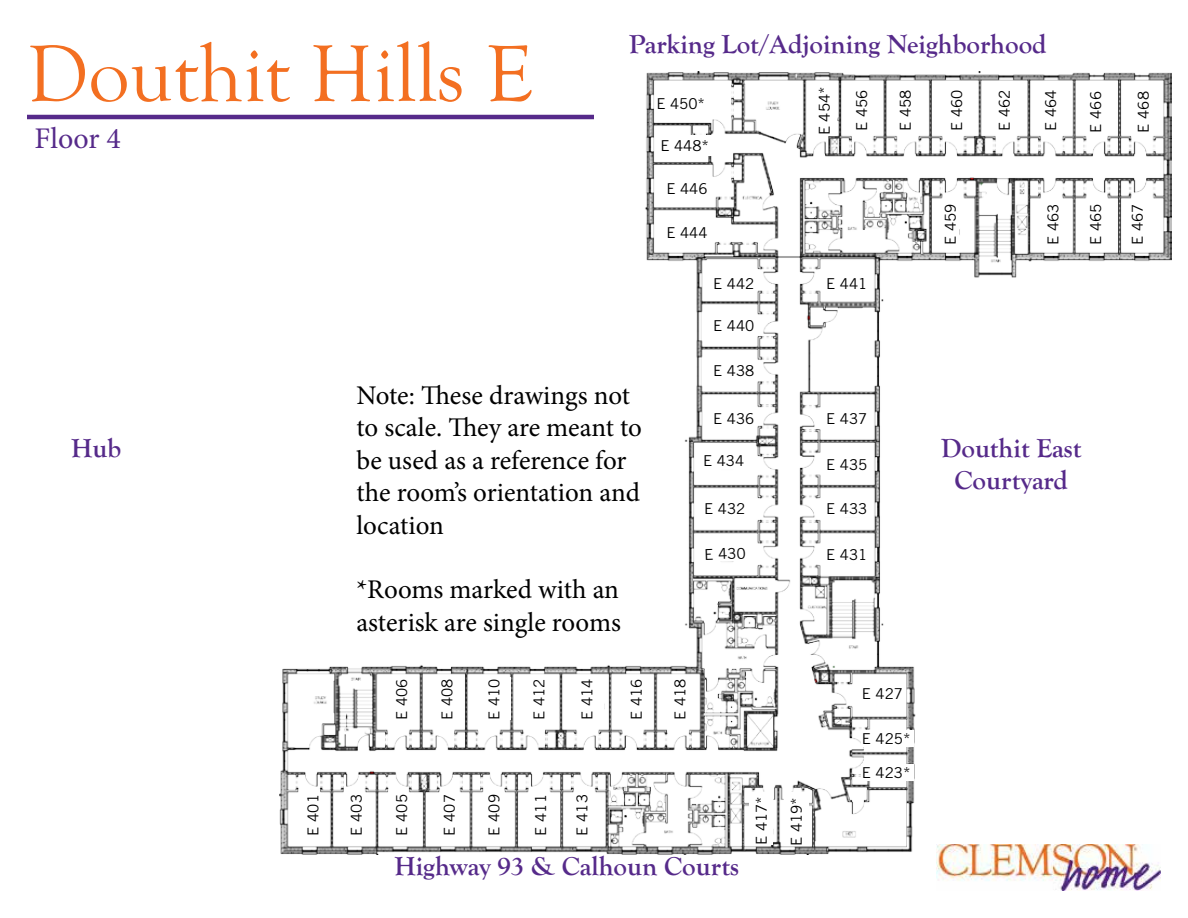
<style>
.page{position:relative;width:1188px;height:918px;background:#fff}
.page>*{position:absolute;margin:0;border:0;box-sizing:border-box;transform-origin:0 0}
.t1{font:82.5px "Goudy Old Style T";color:#f36f21}
.t2{font:30px "Minion Pro";color:#562a8a}
.t3{font:27px/32.4px "Minion Pro";letter-spacing:-.005em;color:#000}
.t4{font:700 27px/32.4px "Goudy Old Style T";color:#562a8a;text-align:center}
.t5{font:15px "Trade Gothic LT Std";color:#000}
</style>
<div class="page">
<hr style="left:27px;top:115px;width:567px;height:4px;background:#562a8a">
<img style="left:936px;top:854px;width:225px;height:37px">
<img style="left:280px;top:72px;width:891px;height:782px">
<div style="left:302px;top:793px;width:22px;height:43px;background:#fff"></div>
<div style="left:344px;top:793px;width:25px;height:43px;background:#fff"></div>
<div style="left:390px;top:793px;width:24px;height:43px;background:#fff"></div>
<div style="left:437px;top:793px;width:24px;height:43px;background:#fff"></div>
<div style="left:485px;top:793px;width:18px;height:43px;background:#fff"></div>
<div style="left:529px;top:793px;width:24px;height:43px;background:#fff"></div>
<div style="left:570px;top:793px;width:24px;height:43px;background:#fff"></div>
<div style="left:390px;top:677px;width:24px;height:43px;background:#fff"></div>
<div style="left:433px;top:677px;width:28px;height:43px;background:#fff"></div>
<div style="left:478px;top:677px;width:32px;height:43px;background:#fff"></div>
<div style="left:527px;top:677px;width:24px;height:43px;background:#fff"></div>
<div style="left:570px;top:677px;width:34px;height:43px;background:#fff"></div>
<div style="left:623px;top:677px;width:27px;height:43px;background:#fff"></div>
<div style="left:669px;top:677px;width:22px;height:43px;background:#fff"></div>
<div style="left:750px;top:793px;width:23px;height:52px;background:#fff"></div>
<div style="left:784px;top:793px;width:25px;height:53px;background:#fff"></div>
<div style="left:862px;top:730px;width:52px;height:16px;background:#fff"></div>
<div style="left:862px;top:681px;width:43px;height:24px;background:#fff"></div>
<div style="left:826px;top:546px;width:43px;height:16px;background:#fff"></div>
<svg style="left:704px;top:545px;width:43px;height:17px"></svg>
<div style="left:704px;top:500px;width:43px;height:16px;background:#fff"></div>
<div style="left:826px;top:500px;width:43px;height:16px;background:#fff"></div>
<div style="left:703px;top:453px;width:43px;height:16px;background:#fff"></div>
<div style="left:826px;top:456px;width:43px;height:16px;background:#fff"></div>
<div style="left:713px;top:410px;width:43px;height:16px;background:#fff"></div>
<div style="left:826px;top:410px;width:43px;height:16px;background:#fff"></div>
<div style="left:713px;top:358px;width:43px;height:24px;background:#fff"></div>
<div style="left:826px;top:276px;width:43px;height:16px;background:#fff"></div>
<div style="left:819px;top:358px;width:43px;height:17px;background:#fff"></div>
<div style="left:713px;top:317px;width:43px;height:16px;background:#fff"></div>
<div style="left:713px;top:276px;width:43px;height:16px;background:#fff"></div>
<div style="left:666px;top:219px;width:43px;height:26px;background:#fff"></div>
<div style="left:666px;top:181px;width:43px;height:16px;background:#fff"></div>
<div style="left:660px;top:135px;width:53px;height:21px;background:#fff"></div>
<div style="left:656px;top:88px;width:63px;height:31px;background:#fff"></div>
<div style="left:812px;top:81px;width:24px;height:54px;background:#fff"></div>
<div style="left:849px;top:88px;width:26px;height:43px;background:#fff"></div>
<div style="left:892px;top:88px;width:28px;height:43px;background:#fff"></div>
<div style="left:942px;top:88px;width:29px;height:43px;background:#fff"></div>
<div style="left:994px;top:88px;width:21px;height:43px;background:#fff"></div>
<div style="left:1038px;top:88px;width:25px;height:43px;background:#fff"></div>
<div style="left:1083px;top:90px;width:25px;height:43px;background:#fff"></div>
<div style="left:1129px;top:90px;width:28px;height:43px;background:#fff"></div>
<div style="left:1123px;top:202px;width:28px;height:43px;background:#fff"></div>
<div style="left:1083px;top:202px;width:25px;height:43px;background:#fff"></div>
<div style="left:1037px;top:202px;width:32px;height:43px;background:#fff"></div>
<div style="left:942px;top:202px;width:16px;height:43px;background:#fff"></div>
<div style="left:862px;top:764px;width:52px;height:16px;background:#fff"></div>
<h1 class="t1" style="left:27px;top:29px;width:508px">Douthit Hills E</h1>
<h2 class="t2" style="left:35px;top:118px;width:88px">Floor 4</h2>
<h3 class="t4" style="left:629px;top:29px;width:419px">Parking Lot/Adjoining Neighborhood</h3>
<p class="t5" style="left:656px;top:95px;width:50px">E 450*</p>
<p class="t5" style="left:815px;top:135px;width:50px;rotate:-90deg">E 454*</p>
<p class="t5" style="left:853px;top:131px;width:43px;rotate:-90deg">E 456</p>
<p class="t5" style="left:897px;top:131px;width:43px;rotate:-90deg">E 458</p>
<p class="t5" style="left:948px;top:131px;width:43px;rotate:-90deg">E 460</p>
<p class="t5" style="left:996px;top:131px;width:43px;rotate:-90deg">E 462</p>
<p class="t5" style="left:1042px;top:131px;width:43px;rotate:-90deg">E 464</p>
<p class="t5" style="left:1087px;top:133px;width:43px;rotate:-90deg">E 466</p>
<p class="t5" style="left:1134px;top:133px;width:43px;rotate:-90deg">E 468</p>
<p class="t5" style="left:660px;top:137px;width:50px">E 448*</p>
<p class="t5" style="left:666px;top:180px;width:43px">E 446</p>
<p class="t5" style="left:666px;top:223px;width:43px">E 444</p>
<p class="t5" style="left:713px;top:275px;width:43px">E 442</p>
<p class="t5" style="left:713px;top:316px;width:43px">E 440</p>
<p class="t5" style="left:713px;top:361px;width:43px">E 438</p>
<p class="t5" style="left:826px;top:275px;width:43px">E 441</p>
<p class="t5" style="left:941px;top:245px;width:43px;rotate:-90deg">E 459</p>
<p class="t5" style="left:1044px;top:245px;width:43px;rotate:-90deg">E 463</p>
<p class="t5" style="left:1087px;top:245px;width:43px;rotate:-90deg">E 465</p>
<p class="t5" style="left:1128px;top:245px;width:43px;rotate:-90deg">E 467</p>
<h3 class="t4" style="left:71px;top:432px;width:52px">Hub</h3>
<h3 class="t3" style="left:356px;top:379px;width:287px">Note: These drawings not to scale. They are meant to be used as a reference for the room’s orientation and location</h3>
<h3 class="t3" style="left:356px;top:574px;width:266px">*Rooms marked with an asterisk are single rooms</h3>
<p class="t5" style="left:393px;top:720px;width:43px;rotate:-90deg">E 406</p>
<p class="t5" style="left:438px;top:720px;width:43px;rotate:-90deg">E 408</p>
<p class="t5" style="left:485px;top:720px;width:43px;rotate:-90deg">E 410</p>
<p class="t5" style="left:530px;top:720px;width:43px;rotate:-90deg">E 412</p>
<p class="t5" style="left:578px;top:720px;width:43px;rotate:-90deg">E 414</p>
<p class="t5" style="left:627px;top:720px;width:43px;rotate:-90deg">E 416</p>
<p class="t5" style="left:671px;top:720px;width:43px;rotate:-90deg">E 418</p>
<p class="t5" style="left:304px;top:836px;width:43px;rotate:-90deg">E 401</p>
<p class="t5" style="left:347px;top:836px;width:43px;rotate:-90deg">E 403</p>
<p class="t5" style="left:393px;top:836px;width:43px;rotate:-90deg">E 405</p>
<p class="t5" style="left:440px;top:836px;width:43px;rotate:-90deg">E 407</p>
<p class="t5" style="left:485px;top:836px;width:43px;rotate:-90deg">E 409</p>
<p class="t5" style="left:532px;top:836px;width:43px;rotate:-90deg">E 411</p>
<p class="t5" style="left:573px;top:836px;width:43px;rotate:-90deg">E 413</p>
<p class="t5" style="left:713px;top:409px;width:43px">E 436</p>
<p class="t5" style="left:826px;top:409px;width:43px">E 437</p>
<p class="t5" style="left:703px;top:452px;width:43px">E 434</p>
<p class="t5" style="left:826px;top:455px;width:43px">E 435</p>
<p class="t5" style="left:704px;top:499px;width:43px">E 432</p>
<p class="t5" style="left:826px;top:499px;width:43px">E 433</p>
<p class="t5" style="left:704px;top:545px;width:43px;rotate:-2deg">E 430</p>
<p class="t5" style="left:826px;top:545px;width:43px">E 431</p>
<p class="t5" style="left:862px;top:684px;width:43px">E 427</p>
<p class="t5" style="left:862px;top:729px;width:50px">E 425*</p>
<p class="t5" style="left:752px;top:845px;width:50px;rotate:-90deg">E 417*</p>
<p class="t5" style="left:787px;top:846px;width:50px;rotate:-90deg">E 419*</p>
<p class="t5" style="left:862px;top:763px;width:50px">E 423*</p>
<h3 class="t4" style="left:394px;top:851px;width:346px">Highway 93 &amp; Calhoun Courts</h3>
<h3 class="t4" style="left:941px;top:432px;width:142px">Douthit East<br>Courtyard</h3>
</div>
